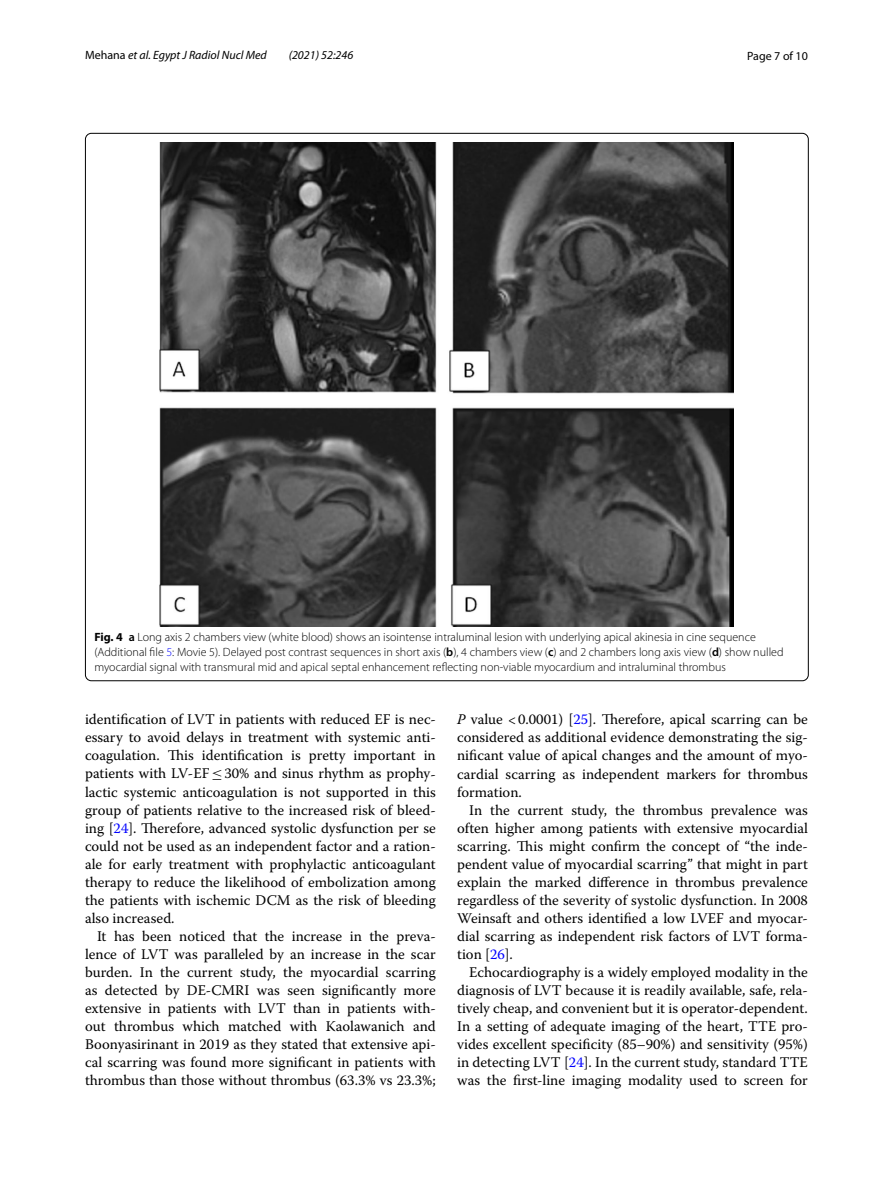
<style>
.page{position:relative;width:893px;height:1187px;background:#fff}
.page>*{position:absolute;margin:0;border:0;box-sizing:border-box;transform-origin:0 0}
.t1{font:14.7px/18px "Warnock Pro";color:#000;text-align:justify}
.t2{font:300 12px/15px "Myriad Pro";color:#000}
.t3{font:italic 12px "Myriad Pro";color:#000}
.t4{font:12px "Myriad Pro";color:#000}
.s1{font-style:normal}
.s2{font-weight:700}
.s3{font-weight:600}
.s4{color:#00f}
.s5{font-family:"MTSY"}
.s6{font-style:italic}
</style>
<div class="page">
<img style="left:160px;top:142px;width:574px;height:484px">
<p class="t3" style="left:85px;top:48px;width:183px"><span class="s1">Mehana</span> et al. Egypt J Radiol Nucl Med</p>
<p class="t3" style="left:289px;top:48px;width:66px">(2021) 52:246</p>
<p class="t4" style="left:747px;top:48px;width:62px">Page 7 of 10</p>
<p class="t2" style="left:94px;top:630px;width:691px"><span class="s2">Fig. 4</span> <span class="s3">a</span> Long axis 2 chambers view (white blood) shows an isointense intraluminal lesion with underlying apical akinesia in cine sequence (Additional file <span class="s4">5</span>: Movie 5). Delayed post contrast sequences in short axis (<span class="s3">b</span>), 4 chambers view (<span class="s3">c</span>) and 2 chambers long axis view (<span class="s3">d</span>) show nulled myocardial signal with transmural mid and apical septal enhancement reflecting non-viable myocardium and intraluminal thrombus</p>
<p class="t1" style="left:85px;top:710px;width:352px">identification of LVT in patients with reduced EF is nec&shy;essary to avoid delays in treatment with systemic anti&shy;coagulation. This identification is pretty important in patients with LV-EF<span class="s5">≤</span>30% and sinus rhythm as prophy&shy;lactic systemic anticoagulation is not supported in this group of patients relative to the increased risk of bleed&shy;ing [<span class="s4">24</span>]. Therefore, advanced systolic dysfunction per se could not be used as an independent factor and a ration&shy;ale for early treatment with prophylactic anticoagulant therapy to reduce the likelihood of embolization among the patients with ischemic DCM as the risk of bleeding also increased.</p>
<p class="t1" style="left:85px;top:926px;width:352px;text-indent:12px">It has been noticed that the increase in the preva&shy;lence of LVT was paralleled by an increase in the scar burden. In the current study, the myocardial scarring as detected by DE-CMRI was seen significantly more extensive in patients with LVT than in patients with&shy;out thrombus which matched with Kaolawanich and Boonyasirinant in 2019 as they stated that extensive api&shy;cal scarring was found more significant in patients with thrombus than those without thrombus (63.3% vs 23.3%;</p>
<p class="t1" style="left:457px;top:710px;width:352px"><span class="s6">P</span> value &lt;0.0001) [<span class="s4">25</span>]. Therefore, apical scarring can be considered as additional evidence demonstrating the sig&shy;nificant value of apical changes and the amount of myo&shy;cardial scarring as independent markers for thrombus formation.</p>
<p class="t1" style="left:457px;top:800px;width:352px;text-indent:12px">In the current study, the thrombus prevalence was often higher among patients with extensive myocardial scarring. This might confirm the concept of “the inde&shy;pendent value of myocardial scarring” that might in part explain the marked difference in thrombus prevalence regardless of the severity of systolic dysfunction. In 2008<br>Weinsaft and others identified a low LVEF and myocar&shy;dial scarring as independent risk factors of LVT forma&shy;tion [<span class="s4">26</span>].</p>
<p class="t1" style="left:457px;top:962px;width:352px;text-indent:12px">Echocardiography is a widely employed modality in the diagnosis of LVT because it is readily available, safe, rela&shy;tively cheap, and convenient but it is operator-dependent.<br>In a setting of adequate imaging of the heart, TTE pro&shy;vides excellent specificity (85–90%) and sensitivity (95%) in detecting LVT [<span class="s4">24</span>]. In the current study, standard TTE was the first-line imaging modality used to screen for</p>
</div>
